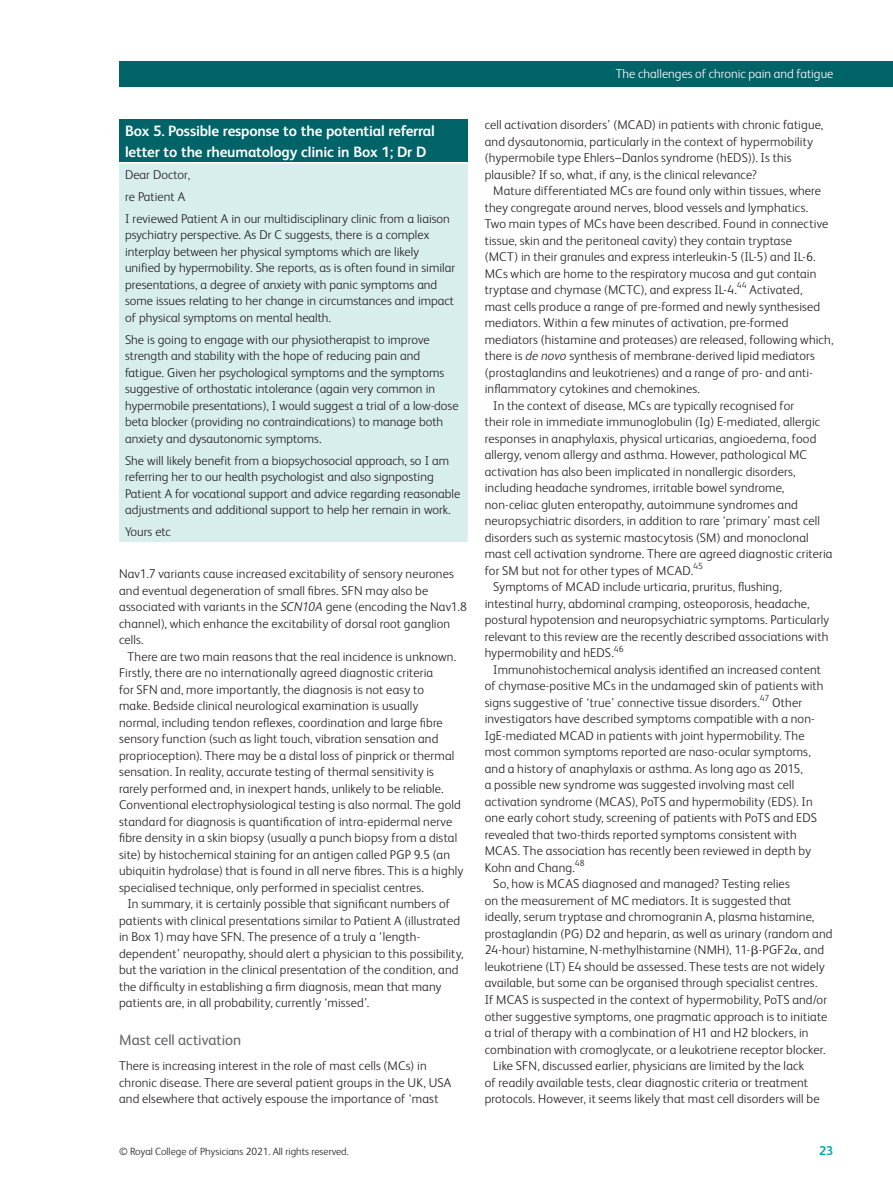
<style>
.page{position:relative;width:893px;height:1191px;background:#fff}
.page>*{position:absolute;margin:0;border:0;box-sizing:border-box;transform-origin:0 0}
.table-wrap_caption_P{font:700 15px/20.2px "FS Albert";letter-spacing:-.01em;color:#fff}
.sec_H2{font:15px "FS Albert";color:#636366}
.body_sec_P_Indent{font:300 12.75px/16.5px "FS Albert";letter-spacing:.01em;color:#231f20}
.tbody_left{font:300 12.75px/16.5px "FS Albert";color:#231f20}
.body_sec_P_noIndent{font:300 12.75px/16.5px "FS Albert";letter-spacing:.01em;color:#231f20}
.t1{font:300 12.75px "FS Albert";color:#fff}
.t2{font:700 12.75px "FS Albert";color:#00a9a7}
.t3{font:300 10.5px "FS Albert";color:#231f20}
.body_sec_P_Indent-2{font:300 8.85px "FS Albert";color:#231f20}
.s1{font-style:italic}
</style>
<div class="page">
<div style="left:119px;top:62px;width:774px;height:25px;background:#006368"></div>
<div style="left:119px;top:119px;width:349px;height:44px;background:#006368"></div>
<div style="left:119px;top:163px;width:349px;height:379px;background:#d8eeed"></div>
<hr style="left:119px;top:162px;width:349px;height:1px;background:#fff">
<p class="table-wrap_caption_P" style="left:125px;top:121px;width:311px">Box 5. Possible response to the potential referral letter to the rheumatology clinic in Box 1; Dr D</p>
<p class="tbody_left" style="left:125px;top:166px;width:67px">Dear Doctor,</p>
<p class="tbody_left" style="left:125px;top:188px;width:62px">re Patient A</p>
<p class="tbody_left" style="left:125px;top:210px;width:332px">I reviewed Patient A in our multidisciplinary clinic from a liaison psychiatry perspective. As Dr C suggests, there is a complex interplay between her physical symptoms which are likely unified by hypermobility. She reports, as is often found in similar presentations, a degree of anxiety with panic symptoms and some issues relating to her change in circumstances and impact of physical symptoms on mental health.</p>
<p class="tbody_left" style="left:125px;top:331px;width:335px">She is going to engage with our physiotherapist to improve strength and stability with the hope of reducing pain and fatigue. Given her psychological symptoms and the symptoms suggestive of orthostatic intolerance (again very common in hypermobile presentations), I would suggest a trial of a low-dose beta blocker (providing no contraindications) to manage both anxiety and dysautonomic symptoms.</p>
<p class="tbody_left" style="left:125px;top:452px;width:337px">She will likely benefit from a biopsychosocial approach, so I am referring her to our health psychologist and also signposting Patient A for vocational support and advice regarding reasonable adjustments and additional support to help her remain in work.</p>
<p class="tbody_left" style="left:125px;top:523px;width:47px">Yours etc</p>
<p class="body_sec_P_Indent" style="left:119px;top:565px;width:349px">Nav1.7 variants cause increased excitability of sensory neurones and eventual degeneration of small fibres. SFN may also be associated with variants in the <span class="s1">SCN10A</span> gene (encoding the Nav1.8 channel), which enhance the excitability of dorsal root ganglion cells.</p>
<p class="body_sec_P_Indent" style="left:119px;top:648px;width:346px;text-indent:9px">There are two main reasons that the real incidence is unknown.<br>Firstly, there are no internationally agreed diagnostic criteria<br>for SFN and, more importantly, the diagnosis is not easy to<br>make. Bedside clinical neurological examination is usually<br>normal, including tendon reflexes, coordination and large fibre sensory function (such as light touch, vibration sensation and proprioception). There may be a distal loss of pinprick or thermal sensation. In reality, accurate testing of thermal sensitivity is rarely performed and, in inexpert hands, unlikely to be reliable.<br>Conventional electrophysiological testing is also normal. The gold standard for diagnosis is quantification of intra-epidermal nerve fibre density in a skin biopsy (usually a punch biopsy from a distal site) by histochemical staining for an antigen called PGP 9.5 (an ubiquitin hydrolase) that is found in all nerve fibres. This is a highly specialised technique, only performed in specialist centres.</p>
<p class="body_sec_P_Indent" style="left:119px;top:895px;width:346px;text-indent:9px">In summary, it is certainly possible that significant numbers of patients with clinical presentations similar to Patient A (illustrated in Box 1) may have SFN. The presence of a truly a ‘length&shy;dependent’ neuropathy, should alert a physician to this possibility, but the variation in the clinical presentation of the condition, and the difficulty in establishing a firm diagnosis, mean that many patients are, in all probability, currently ‘missed’.</p>
<p class="sec_H2" style="left:119px;top:1031px;width:124px">Mast cell activation</p>
<p class="body_sec_P_noIndent" style="left:119px;top:1057px;width:334px">There is increasing interest in the role of mast cells (MCs) in chronic disease. There are several patient groups in the UK, USA and elsewhere that actively espouse the importance of ‘mast</p>
<p class="t1" style="left:616px;top:66px;width:219px">The challenges of chronic pain and fatigue</p>
<p class="body_sec_P_noIndent" style="left:485px;top:116px;width:340px">cell activation disorders’ (MCAD) in patients with chronic fatigue, and dysautonomia, particularly in the context of hypermobility (hypermobile type Ehlers–Danlos syndrome (hEDS)). Is this plausible? If so, what, if any, is the clinical relevance?</p>
<p class="body_sec_P_Indent" style="left:485px;top:182px;width:350px;text-indent:9px">Mature differentiated MCs are found only within tissues, where they congregate around nerves, blood vessels and lymphatics.<br>Two main types of MCs have been described. Found in connective tissue, skin and the peritoneal cavity) they contain tryptase<br>(MCT) in their granules and express interleukin-5 (IL-5) and IL-6.<br>MCs which are home to the respiratory mucosa and gut contain tryptase and chymase (MCTC), and express IL-4.<sup>44</sup> Activated,<br>mast cells produce a range of pre-formed and newly synthesised mediators. Within a few minutes of activation, pre-formed mediators (histamine and proteases) are released, following which, there is <span class="s1">de novo</span> synthesis of membrane-derived lipid mediators (prostaglandins and leukotrienes) and a range of pro- and anti&shy;inflammatory cytokines and chemokines.</p>
<p class="body_sec_P_Indent" style="left:485px;top:397px;width:349px;text-indent:9px">In the context of disease, MCs are typically recognised for<br>their role in immediate immunoglobulin (Ig) E-mediated, allergic responses in anaphylaxis, physical urticarias, angioedema, food allergy, venom allergy and asthma. However, pathological MC activation has also been implicated in nonallergic disorders, including headache syndromes, irritable bowel syndrome, non-celiac gluten enteropathy, autoimmune syndromes and neuropsychiatric disorders, in addition to rare ‘primary’ mast cell disorders such as systemic mastocytosis (SM) and monoclonal mast cell activation syndrome. There are agreed diagnostic criteria for SM but not for other types of MCAD.</p>
<p class="body_sec_P_Indent-2" style="left:693px;top:561px;width:11px">45</p>
<p class="body_sec_P_Indent" style="left:485px;top:578px;width:346px;text-indent:9px">Symptoms of MCAD include urticaria, pruritus, flushing, intestinal hurry, abdominal cramping, osteoporosis, headache, postural hypotension and neuropsychiatric symptoms. Particularly relevant to this review are the recently described associations with hypermobility and hEDS.</p>
<p class="body_sec_P_Indent-2" style="left:614px;top:643px;width:11px">46</p>
<p class="body_sec_P_Indent" style="left:485px;top:661px;width:340px;text-indent:9px">Immunohistochemical analysis identified an increased content of chymase-positive MCs in the undamaged skin of patients with signs suggestive of ‘true’ connective tissue disorders.</p>
<p class="body_sec_P_Indent-2" style="left:760px;top:693px;width:11px">47</p>
<p class="body_sec_P_Indent" style="left:485px;top:694px;width:334px;text-indent:287px">Other investigators have described symptoms compatible with a non-IgE-mediated MCAD in patients with joint hypermobility. The most common symptoms reported are naso-ocular symptoms, and a history of anaphylaxis or asthma. As long ago as 2015,<br>a possible new syndrome was suggested involving mast cell activation syndrome (MCAS), PoTS and hypermobility (EDS). In one early cohort study, screening of patients with PoTS and EDS revealed that two-thirds reported symptoms consistent with MCAS. The association has recently been reviewed in depth by Kohn and Chang.<sup>48</sup></p>
<p class="body_sec_P_Indent" style="left:485px;top:875px;width:349px;text-indent:9px">So, how is MCAS diagnosed and managed? Testing relies<br>on the measurement of MC mediators. It is suggested that<br>ideally, serum tryptase and chromogranin A, plasma histamine, prostaglandin (PG) D2 and heparin, as well as urinary (random and 24-hour) histamine, N-methylhistamine (NMH), 11- -PGF2 , and leukotriene (LT) E4 should be assessed. These tests are not widely available, but some can be organised through specialist centres.<br>If MCAS is suspected in the context of hypermobility, PoTS and/or other suggestive symptoms, one pragmatic approach is to initiate a trial of therapy with a combination of H1 and H2 blockers, in combination with cromoglycate, or a leukotriene receptor blocker.</p>
<p class="body_sec_P_Indent" style="left:485px;top:1057px;width:336px;text-indent:9px">Like SFN, discussed earlier, physicians are limited by the lack<br>of readily available tests, clear diagnostic criteria or treatment protocols. However, it seems likely that mast cell disorders will be</p>
<p class="t3" style="left:119px;top:1145px;width:231px">© Royal College of Physicians 2021. All rights reserved.</p>
<p class="t2" style="left:819px;top:1143px;width:16px">23</p>
</div>
